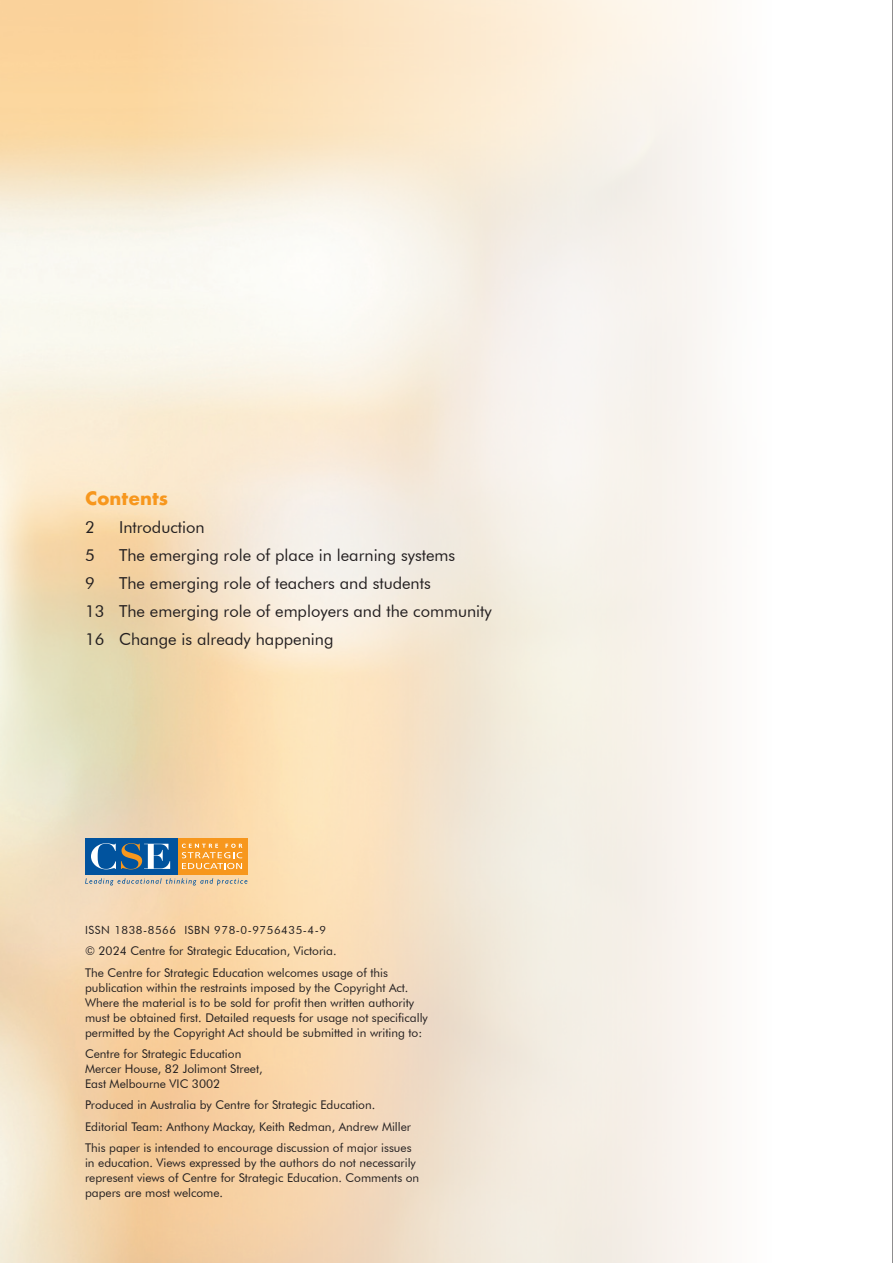
<style>
.page{position:relative;width:893px;height:1263px;background:#fff}
.page>*{position:absolute;margin:0;border:0;box-sizing:border-box;transform-origin:0 0}
.t1{font:700 18px "Futura";color:#f7971d}
.t2{font:16.5px/28px "Futura BT";color:#231f20}
.t3{font:12px/15px "Futura BT";color:#231f20}
.t4{font:11.25px "Futura BT";letter-spacing:.05em;color:#231f20}
</style>
<div class="page">
<img style="left:0;top:0;width:717px;height:1263px">
<div style="left:177px;top:838px;width:70px;height:36px;background:#f7971d"></div>
<div style="left:85px;top:838px;width:92px;height:36px;background:#01539e"></div>
<svg style="left:85px;top:878px;width:162px;height:7px"></svg>
<svg style="left:91px;top:843px;width:79px;height:26px"></svg>
<svg style="left:182px;top:844px;width:60px;height:25px"></svg>
<hr style="left:892px;top:0;width:1px;height:1263px;background:#231f20">
<h1 class="t1" style="left:85px;top:486px;width:85px">Contents</h1>
<h2 class="t2" style="left:85px;top:513px;width:11px">2</h2>
<h2 class="t2" style="left:119px;top:513px;width:87px">Introduction</h2>
<h2 class="t2" style="left:85px;top:541px;width:11px">5</h2>
<h2 class="t2" style="left:119px;top:541px;width:338px">The emerging role of place in learning systems</h2>
<h2 class="t2" style="left:85px;top:569px;width:11px">9</h2>
<h2 class="t2" style="left:85px;top:569px;width:408px;text-indent:34px">The emerging role of teachers and students<br>13 The emerging role of employers and the community<br>16 Change is already happening</h2>
<p class="t4" style="left:85px;top:923px;width:242px">ISSN 1838-8566 ISBN 978-0-9756435-4-9</p>
<p class="t3" style="left:85px;top:940px;width:304px;line-height:21.5px">© 2024 Centre for Strategic Education, Victoria.<br>The Centre for Strategic Education welcomes usage of this</p>
<p class="t3" style="left:85px;top:980px;width:344px">publication within the restraints imposed by the Copyright Act.<br>Where the material is to be sold for profit then written authority must be obtained first. Detailed requests for usage not specifically permitted by the Copyright Act should be submitted in writing to:</p>
<p class="t3" style="left:85px;top:1046px;width:179px">Centre for Strategic Education<br>Mercer House, 82 Jolimont Street,<br>East Melbourne VIC 3002</p>
<p class="t3" style="left:85px;top:1094px;width:328px;line-height:21.5px">Produced in Australia by Centre for Strategic Education.<br>Editorial Team: Anthony Mackay, Keith Redman, Andrew Miller<br>This paper is intended to encourage discussion of major issues</p>
<p class="t3" style="left:85px;top:1155px;width:336px">in education. Views expressed by the authors do not necessarily represent views of Centre for Strategic Education. Comments on papers are most welcome.</p>
</div>
